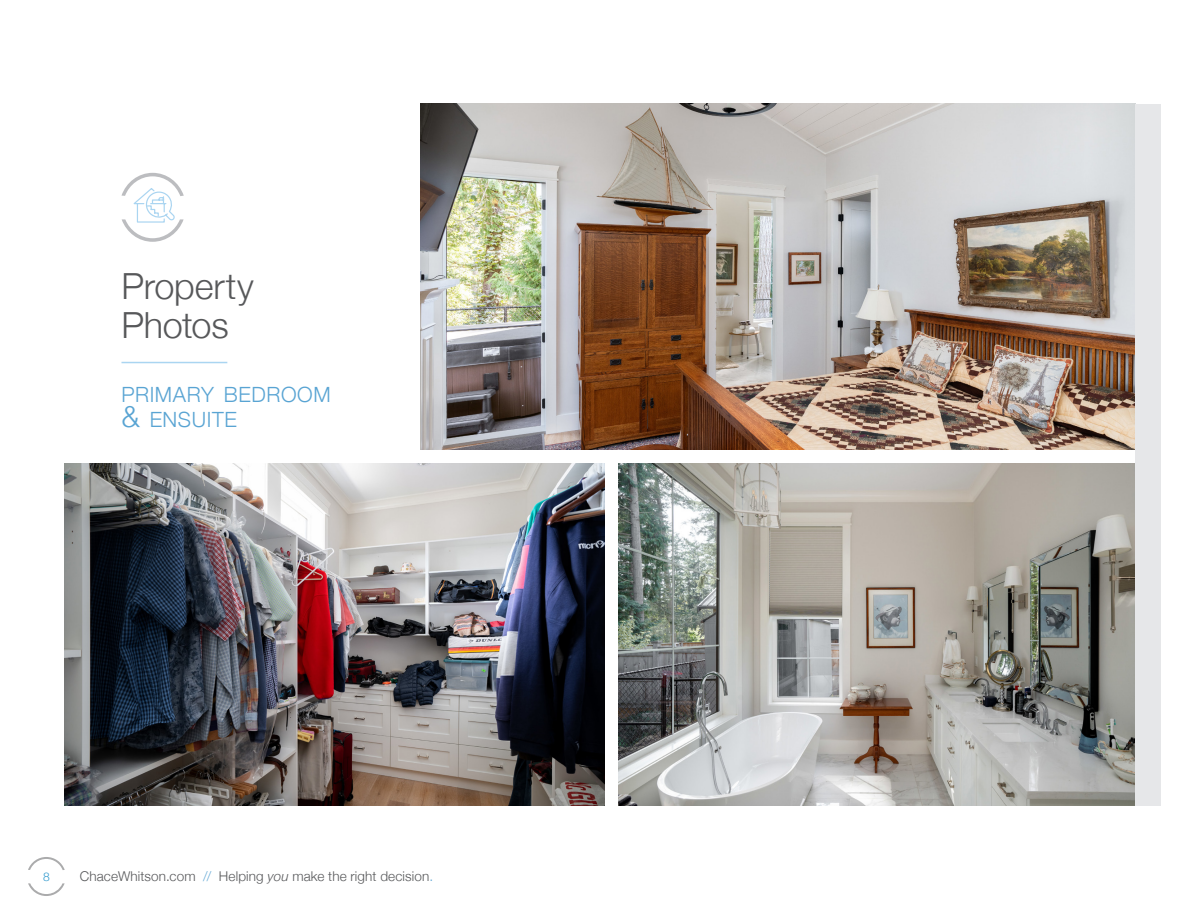
<style>
.page{position:relative;width:1188px;height:918px;background:#fff}
.page>*{position:absolute;margin:0;border:0;box-sizing:border-box;transform-origin:0 0}
.t1{font:300 36px/39px "Helvetica Neue";letter-spacing:-.005em;color:#57585a}
.t2{font:300 21px/25.5px "Helvetica Neue";letter-spacing:.03em;color:#59a4d3}
.t3{font:300 13.5px "Helvetica Neue";letter-spacing:.01em;color:#57585a}
.t4{font:300 12px "Helvetica Neue";color:#2f99cd}
.s1{font-size:30px}
.s2{color:#62a8d5}
.s3{font-style:italic}
</style>
<div class="page">
<svg style="left:28px;top:857px;width:37px;height:13px"></svg>
<svg style="left:28px;top:883px;width:37px;height:13px"></svg>
<img style="left:421px;top:104px;width:714px;height:346px">
<img style="left:618px;top:463px;width:517px;height:343px">
<img style="left:64px;top:463px;width:540px;height:343px">
<hr style="left:122px;top:362px;width:105px;height:1px;background:#aad5f1">
<svg style="left:122px;top:173px;width:62px;height:69px"></svg>
<div style="left:1135px;top:104px;width:26px;height:702px;background:#e6e7e9"></div>
<p class="t1" style="left:122px;top:264px;width:134px">Property<br>Photos</p>
<p class="t2" style="left:122px;top:380px;width:211px">PRIMARY BEDROOM <span class="s1">&amp;</span> ENSUITE</p>
<p class="t4" style="left:43px;top:867px;width:8px">8</p>
<p class="t3" style="left:80px;top:865px;width:355px">ChaceWhitson.com <span class="s2">//</span> Helping <span class="s3">you</span> make the right decision<span class="s2">.</span></p>
</div>
